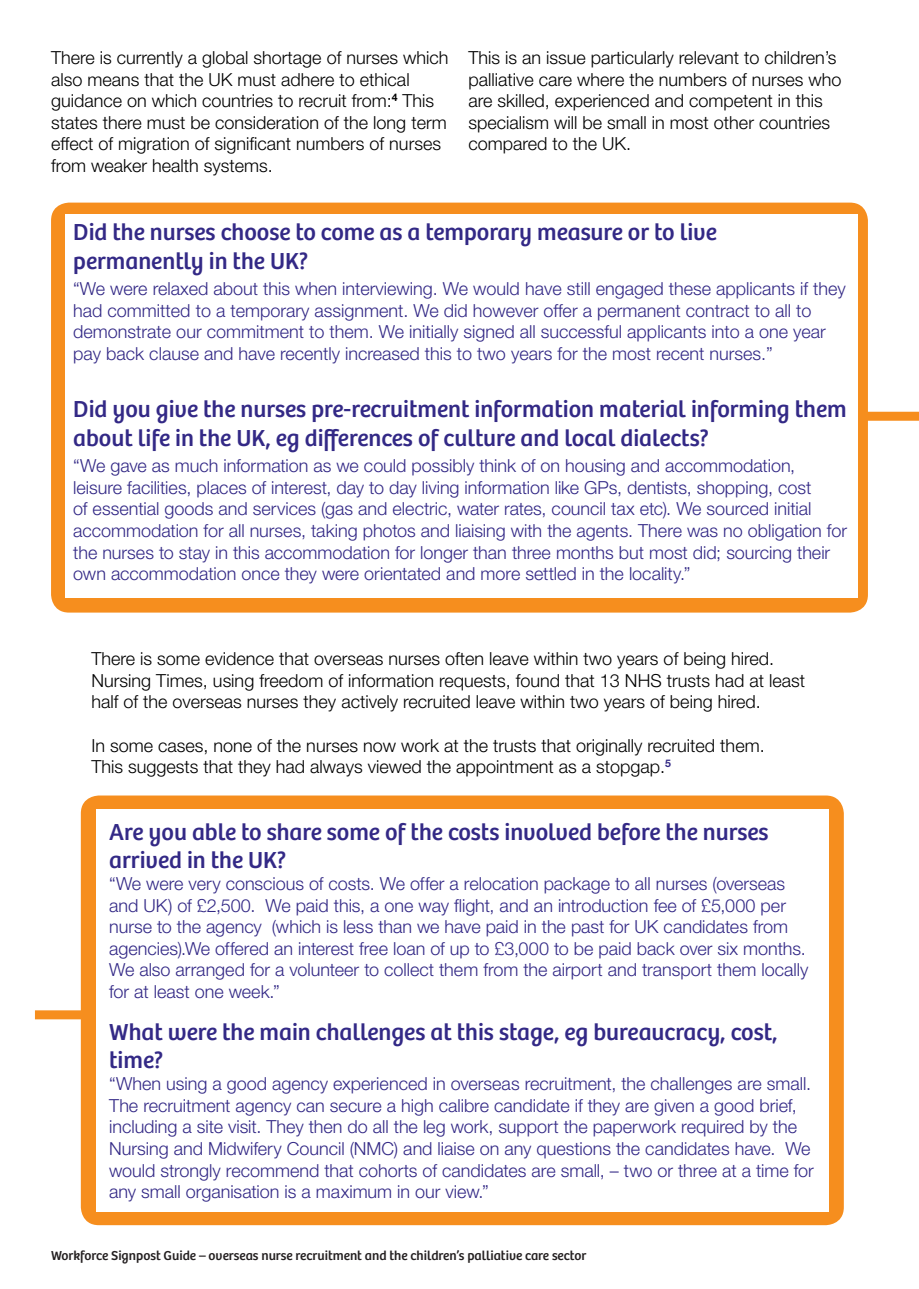
<style>
.page{position:relative;width:919px;height:1289px;background:#fff}
.page>*{position:absolute;margin:0;border:0;box-sizing:border-box;transform-origin:0 0}
.Heading{font:24px/28.8px "Bree";color:#332986}
.Body_text_-_Helv{font:24px/28.8px "Bree";color:#332986}
.Body_text_-_Helv-2{font:300 18px/21.6px "Helvetica Neue LT Std";color:#332986}
.t1{font:300 18px/21.6px "Helvetica Neue LT Std";color:#000}
.t2{font:13.5px "Bree";color:#231f20}
</style>
<div class="page">
<div style="left:857px;top:412px;width:61px;height:9px;background:#f68e1e"></div>
<div style="left:51px;top:203px;width:816px;height:409px;background:#f68e1e;border-radius:18px"></div>
<div style="left:65px;top:214px;width:792px;height:383px;background:#fff"></div>
<div style="left:35px;top:1010px;width:415px;height:9px;background:#f68e1e"></div>
<div style="left:81px;top:795px;width:762px;height:430px;background:#f68e1e;border-radius:18px"></div>
<div style="left:96px;top:809px;width:732px;height:402px;background:#fff"></div>
<p class="t1" style="left:51px;top:46px;width:399px">There is currently a global shortage of nurses which also means that the UK must adhere to ethical guidance on which countries to recruit from:<sup>4</sup> This states there must be consideration of the long term effect of migration of significant numbers of nurses from weaker health systems.</p>
<p class="t1" style="left:468px;top:46px;width:374px">This is an issue particularly relevant to children’s palliative care where the numbers of nurses who are skilled, experienced and competent in this specialism will be small in most other countries compared to the UK.</p>
<p class="Heading" style="left:73px;top:218px;width:645px">Did the nurses choose to come as a temporary measure or to live permanently in the UK?</p>
<p class="Body_text_-_Helv-2" style="left:73px;top:277px;width:774px">“We were relaxed about this when interviewing. We would have still engaged these applicants if they had committed to a temporary assignment. We did however offer a permanent contract to all to demonstrate our commitment to them. We initially signed all successful applicants into a one year pay back clause and have recently increased this to two years for the most recent nurses.”</p>
<p class="Heading" style="left:73px;top:395px;width:775px">Did you give the nurses pre-recruitment information material informing them about life in the UK, eg differences of culture and local dialects?</p>
<p class="Body_text_-_Helv-2" style="left:73px;top:454px;width:775px">“We gave as much information as we could possibly think of on housing and accommodation, leisure facilities, places of interest, day to day living information like GPs, dentists, shopping, cost<br>of essential goods and services (gas and electric, water rates, council tax etc). We sourced initial accommodation for all nurses, taking photos and liaising with the agents. There was no obligation for the nurses to stay in this accommodation for longer than three months but most did; sourcing their own accommodation once they were orientated and more settled in the locality.”</p>
<p class="t1" style="left:91px;top:647px;width:715px">There is some evidence that overseas nurses often leave within two years of being hired.<br>Nursing Times, using freedom of information requests, found that 13 NHS trusts had at least half of the overseas nurses they actively recruited leave within two years of being hired.</p>
<p class="t1" style="left:91px;top:734px;width:674px">In some cases, none of the nurses now work at the trusts that originally recruited them.</p>
<p class="t1" style="left:91px;top:755px;width:581px">This suggests that they had always viewed the appointment as a stopgap.<sup>5</sup></p>
<p class="Body_text_-_Helv" style="left:109px;top:817px;width:661px">Are you able to share some of the costs involved before the nurses arrived in the UK?</p>
<p class="Body_text_-_Helv-2" style="left:109px;top:872px;width:700px">“We were very conscious of costs. We offer a relocation package to all nurses (overseas and UK) of £2,500. We paid this, a one way flight, and an introduction fee of £5,000 per nurse to the agency (which is less than we have paid in the past for UK candidates from agencies).We offered an interest free loan of up to £3,000 to be paid back over six months.<br>We also arranged for a volunteer to collect them from the airport and transport them locally for at least one week.”</p>
<p class="Heading" style="left:109px;top:1017px;width:669px">What were the main challenges at this stage, eg bureaucracy, cost, time?</p>
<p class="Body_text_-_Helv-2" style="left:109px;top:1072px;width:706px">“When using a good agency experienced in overseas recruitment, the challenges are small.<br>The recruitment agency can secure a high calibre candidate if they are given a good brief, including a site visit. They then do all the leg work, support the paperwork required by the Nursing and Midwifery Council (NMC) and liaise on any questions the candidates have. We would strongly recommend that cohorts of candidates are small, – two or three at a time for any small organisation is a maximum in our view.”</p>
<p class="t2" style="left:51px;top:1247px;width:536px">Workforce Signpost Guide – overseas nurse recruitment and the children’s palliative care sector</p>
</div>
